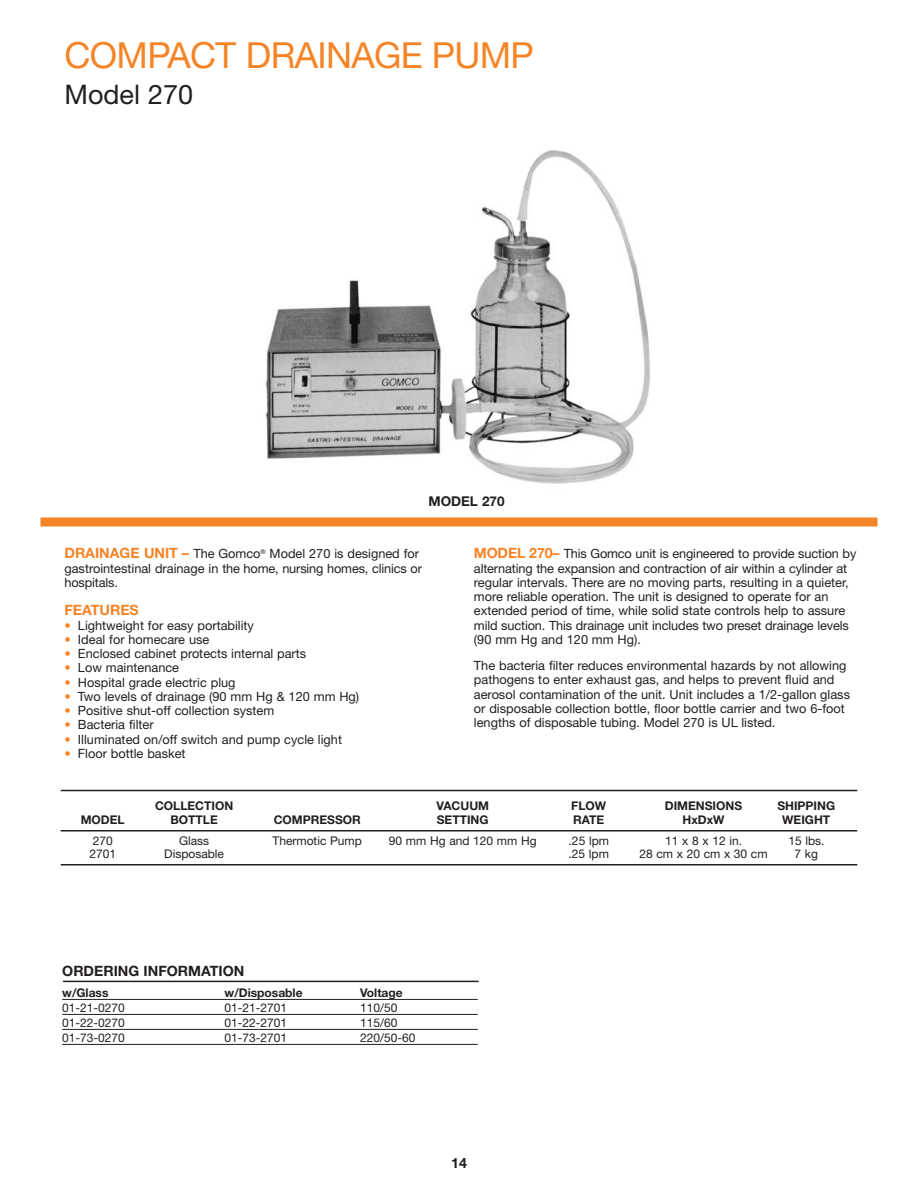
<style>
.page{position:relative;width:918px;height:1188px;background:#fff}
.page>*{position:absolute;margin:0;border:0;box-sizing:border-box;transform-origin:0 0}
.t1{font:36px "Helvetica Neue";letter-spacing:-.015em;color:#f58427}
.t2{font:27px "Helvetica Neue";color:#231f20}
.t3{font:700 14.25px "Helvetica Neue";color:#231f20}
.t4{font:700 14.25px "Helvetica Neue";color:#f58427}
.t5{font:700 13.5px "Helvetica Neue";color:#231f20}
.t6{font:12.75px/14.2px "Helvetica Neue";color:#231f20}
.t7{font:12px "Helvetica Neue";color:#231f20}
.t8{font:700 12px "Helvetica Neue";color:#231f20}
.s1{font-weight:700;font-size:14.25px;color:#f58427}
.s2{color:#f58427}
</style>
<div class="page">
<div style="left:40px;top:518px;width:838px;height:8px;background:#f58427"></div>
<hr style="left:61px;top:790px;width:796px;height:1px;background:#231f20">
<hr style="left:61px;top:830px;width:796px;height:2px;background:#231f20">
<hr style="left:61px;top:864px;width:796px;height:2px;background:#231f20">
<img style="left:265px;top:150px;width:385px;height:334px">
<hr style="left:62px;top:999px;width:416px;height:1px;background:#231f20">
<hr style="left:62px;top:1014px;width:416px;height:1px;background:#231f20">
<hr style="left:62px;top:1029px;width:416px;height:1px;background:#231f20">
<hr style="left:62px;top:1044px;width:416px;height:1px;background:#231f20">
<hr style="left:63px;top:981px;width:416px;height:1px;background:#231f20">
<h1 class="t1" style="left:64px;top:42px;width:471px">COMPACT DRAINAGE PUMP</h1>
<h2 class="t2" style="left:64px;top:85px;width:130px">Model 270</h2>
<p class="t5" style="left:428px;top:496px;width:78px">MODEL 270</p>
<p class="t6" style="left:64px;top:548px;width:359px"><span class="s1">DRAINAGE UNIT –</span> The Gomco<sup>®</sup> Model 270 is designed for gastrointestinal drainage in the home, nursing homes, clinics or hospitals.</p>
<p class="t4" style="left:64px;top:605px;width:76px">FEATURES</p>
<p class="t6" style="left:64px;top:619px;width:191px"><span class="s2">•</span> Lightweight for easy portability</p>
<p class="t6" style="left:64px;top:634px;width:146px"><span class="s2">•</span> Ideal for homecare use</p>
<p class="t6" style="left:64px;top:648px;width:243px"><span class="s2">•</span> Enclosed cabinet protects internal parts</p>
<p class="t6" style="left:64px;top:662px;width:116px"><span class="s2">•</span> Low maintenance</p>
<p class="t6" style="left:64px;top:676px;width:173px"><span class="s2">•</span> Hospital grade electric plug</p>
<p class="t6" style="left:64px;top:691px;width:296px"><span class="s2">•</span> Two levels of drainage (90 mm Hg &amp; 120 mm Hg)</p>
<p class="t6" style="left:64px;top:705px;width:211px"><span class="s2">•</span> Positive shut-off collection system</p>
<p class="t6" style="left:64px;top:719px;width:91px"><span class="s2">•</span> Bacteria filter</p>
<p class="t6" style="left:64px;top:733px;width:279px"><span class="s2">•</span> Illuminated on/off switch and pump cycle light</p>
<p class="t6" style="left:64px;top:748px;width:123px"><span class="s2">•</span> Floor bottle basket</p>
<p class="t6" style="left:474px;top:548px;width:384px"><span class="s1">MODEL 270–</span> This Gomco unit is engineered to provide suction by alternating the expansion and contraction of air within a cylinder at regular intervals. There are no moving parts, resulting in a quieter, more reliable operation. The unit is designed to operate for an extended period of time, while solid state controls help to assure mild suction. This drainage unit includes two preset drainage levels (90 mm Hg and 120 mm Hg).</p>
<p class="t6" style="left:474px;top:660px;width:378px">The bacteria filter reduces environmental hazards by not allowing pathogens to enter exhaust gas, and helps to prevent fluid and aerosol contamination of the unit. Unit includes a 1/2-gallon glass or disposable collection bottle, floor bottle carrier and two 6-foot lengths of disposable tubing. Model 270 is UL listed.</p>
<p class="t8" style="left:155px;top:802px;width:80px">COLLECTION</p>
<p class="t8" style="left:436px;top:802px;width:54px">VACUUM</p>
<p class="t8" style="left:571px;top:802px;width:36px">FLOW</p>
<p class="t8" style="left:665px;top:802px;width:79px">DIMENSIONS</p>
<p class="t8" style="left:777px;top:802px;width:59px">SHIPPING</p>
<p class="t8" style="left:81px;top:815px;width:46px">MODEL</p>
<p class="t8" style="left:170px;top:815px;width:49px">BOTTLE</p>
<p class="t8" style="left:274px;top:815px;width:89px">COMPRESSOR</p>
<p class="t8" style="left:437px;top:815px;width:53px">SETTING</p>
<p class="t8" style="left:573px;top:815px;width:33px">RATE</p>
<p class="t8" style="left:683px;top:815px;width:43px">HxDxW</p>
<p class="t8" style="left:782px;top:815px;width:49px">WEIGHT</p>
<p class="t7" style="left:93px;top:836px;width:22px">270</p>
<p class="t7" style="left:179px;top:836px;width:32px">Glass</p>
<p class="t7" style="left:273px;top:836px;width:91px">Thermotic Pump</p>
<p class="t7" style="left:389px;top:836px;width:149px">90 mm Hg and 120 mm Hg</p>
<p class="t7" style="left:569px;top:836px;width:42px">.25 lpm</p>
<p class="t7" style="left:665px;top:836px;width:78px">11 x 8 x 12 in.</p>
<p class="t7" style="left:788px;top:836px;width:38px">15 lbs.</p>
<p class="t7" style="left:89px;top:850px;width:28px">2701</p>
<p class="t7" style="left:164px;top:850px;width:61px">Disposable</p>
<p class="t7" style="left:569px;top:850px;width:42px">.25 lpm</p>
<p class="t7" style="left:639px;top:850px;width:130px">28 cm x 20 cm x 30 cm</p>
<p class="t7" style="left:795px;top:850px;width:25px">7 kg</p>
<p class="t3" style="left:62px;top:965px;width:184px">ORDERING INFORMATION</p>
<p class="t8" style="left:62px;top:988px;width:48px">w/Glass</p>
<p class="t8" style="left:225px;top:988px;width:79px">w/Disposable</p>
<p class="t8" style="left:360px;top:988px;width:44px">Voltage</p>
<p class="t7" style="left:62px;top:1003px;width:64px">01-21-0270</p>
<p class="t7" style="left:225px;top:1003px;width:64px">01-21-2701</p>
<p class="t7" style="left:360px;top:1003px;width:39px">110/50</p>
<p class="t7" style="left:62px;top:1018px;width:64px">01-22-0270</p>
<p class="t7" style="left:225px;top:1018px;width:64px">01-22-2701</p>
<p class="t7" style="left:360px;top:1018px;width:39px">115/60</p>
<p class="t7" style="left:62px;top:1033px;width:64px">01-73-0270</p>
<p class="t7" style="left:225px;top:1033px;width:64px">01-73-2701</p>
<p class="t7" style="left:360px;top:1033px;width:57px">220/50-60</p>
<p class="t3" style="left:451px;top:1158px;width:17px">14</p>
</div>
